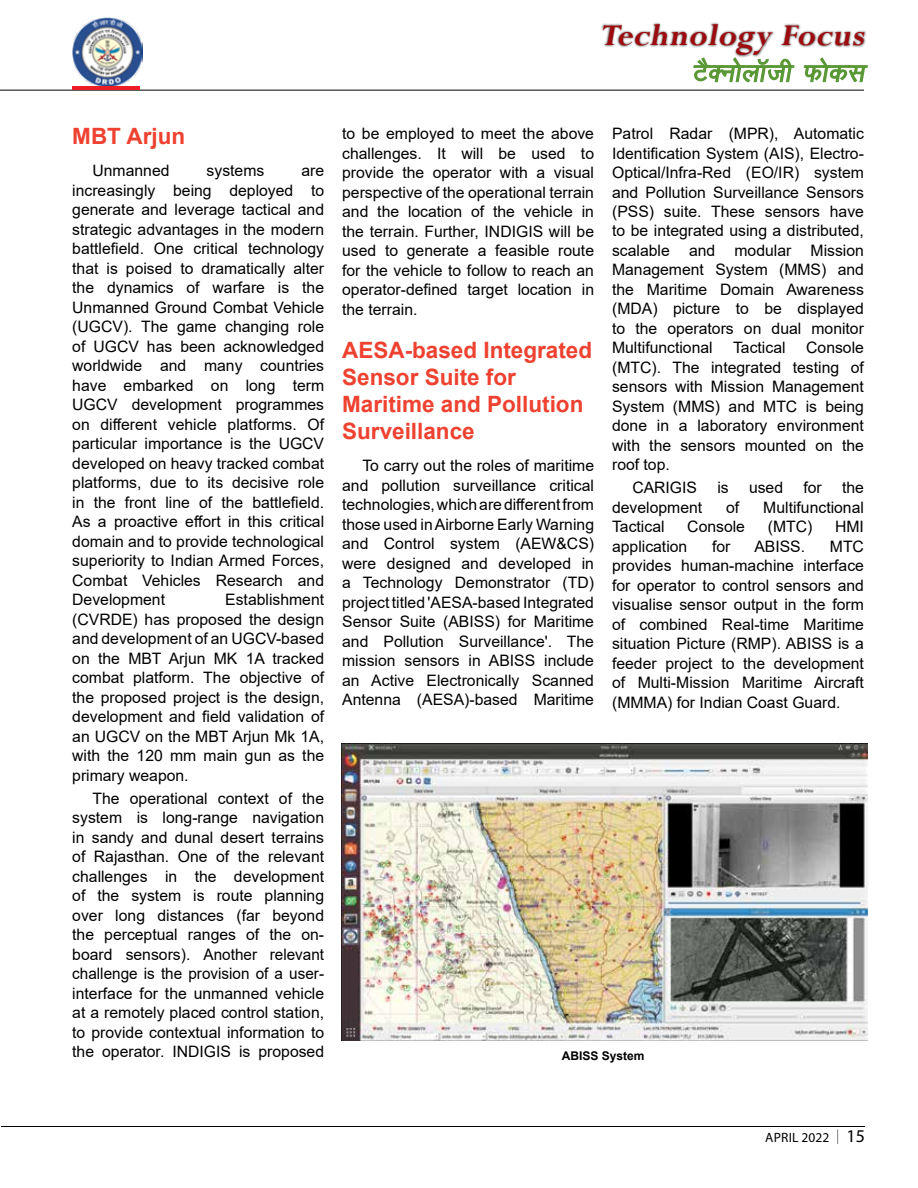
<style>
.page{position:relative;width:918px;height:1188px;background:#fff}
.page>*{position:absolute;margin:0;border:0;box-sizing:border-box;transform-origin:0 0}
.t1{font:italic 700 33.6px "Perpetua";color:#9e0b0f}
.t2{font:700 22.5px/27px "Arial";color:#ef4130}
.t3{font:15.75px/19.5px "Arial";color:#000;text-align:justify}
.t4{font:13.5px "Myriad Pro";letter-spacing:.02em;color:#000}
.t5{font:700 12px "Arial";color:#000}
.s1{font-size:18px}
</style>
<div class="page">
<svg style="left:692px;top:58px;width:103px;height:32px"></svg>
<svg style="left:803px;top:58px;width:65px;height:32px"></svg>
<div style="left:600px;top:22px;width:267px;height:36px;background:#000;opacity:.75"></div>
<hr style="left:0;top:90px;width:864px;height:1px;background:#000">
<img style="left:73px;top:17px;width:69px;height:69px">
<hr style="left:72px;top:86px;width:68px;height:4px;background:#ed1d24">
<hr style="left:1px;top:1126px;width:864px;height:1px;background:#000">
<svg style="left:837px;top:1129px;width:1px;height:15px"></svg>
<img style="left:342px;top:743px;width:525px;height:297px">
<h1 class="t1" style="left:600px;top:14px;width:273px">Technology Focus</h1>
<h2 class="t2" style="left:72px;top:123px;width:114px">MBT Arjun</h2>
<p class="t3" style="left:93px;top:161px;width:79px">Unmanned</p>
<p class="t3" style="left:207px;top:161px;width:59px">systems</p>
<p class="t3" style="left:72px;top:161px;width:253px;text-indent:229px">are increasingly being deployed to generate and leverage tactical and strategic advantages in the modern battlefield. One critical technology that is poised to dramatically alter the dynamics of warfare is the Unmanned Ground Combat Vehicle (UGCV). The game changing role of UGCV has been acknowledged worldwide and many countries have embarked on long term UGCV development programmes on different vehicle platforms. Of particular importance is the UGCV developed on heavy tracked combat platforms, due to its decisive role in the front line of the battlefield.<br>As a proactive effort in this critical domain and to provide technological superiority to Indian Armed Forces, Combat Vehicles Research and Development</p>
<p class="t3" style="left:72px;top:590px;width:253px;text-indent:153px">Establishment (CVRDE) has proposed the design and development of an UGCV-based on the MBT Arjun MK 1A tracked combat platform. The objective of the proposed project is the design, development and field validation of an UGCV on the MBT Arjun Mk 1A, with the 120 mm main gun as the primary weapon.</p>
<p class="t3" style="left:72px;top:788px;width:253px;text-indent:20px">The operational context of the system is long-range navigation in sandy and dunal desert terrains of Rajasthan. One of the relevant challenges in the development of the system is route planning over long distances (far beyond the perceptual ranges of the on&shy;board sensors). Another relevant challenge is the provision of a user&shy;interface for the unmanned vehicle at a remotely placed control station, to provide contextual information to the operator. INDIGIS is proposed</p>
<p class="t3" style="left:342px;top:124px;width:253px">to be employed to meet the above challenges. It will be used to provide the operator with a visual perspective of the operational terrain and the location of the vehicle in the terrain. Further, INDIGIS will be used to generate a feasible route for the vehicle to follow to reach an operator-defined target location in the terrain.</p>
<h2 class="t2" style="left:342px;top:337px;width:252px">AESA-based Integrated<br>Sensor Suite for<br>Maritime and Pollution<br>Surveillance</h2>
<p class="t3" style="left:342px;top:456px;width:253px;text-indent:20px">To carry out the roles of maritime and pollution surveillance critical technologies, which are different from those used in Airborne Early Warning and Control system (AEW&amp;CS) were designed and developed in a Technology Demonstrator (TD) project titled 'AESA-based Integrated Sensor Suite (ABISS) for Maritime and Pollution Surveillance'. The mission sensors in ABISS include an Active Electronically Scanned Antenna (AESA)-based Maritime</p>
<p class="t3" style="left:612px;top:124px;width:253px">Patrol Radar (MPR), Automatic Identification System (AIS), Electro-Optical/Infra-Red (EO/IR) system and Pollution Surveillance Sensors (PSS) suite. These sensors have to be integrated using a distributed, scalable and modular Mission Management System (MMS) and the Maritime Domain Awareness (MDA) picture to be displayed to the operators on dual monitor Multifunctional</p>
<p class="t3" style="left:612px;top:338px;width:253px;text-indent:194px">Console (MTC). The integrated testing of sensors with Mission Management System (MMS) and MTC is being done in a laboratory environment with the sensors mounted on the roof top.</p>
<p class="t3" style="left:632px;top:478px;width:66px">CARIGIS</p>
<p class="t3" style="left:717px;top:478px;width:13px">is</p>
<p class="t3" style="left:749px;top:478px;width:36px">used</p>
<p class="t3" style="left:803px;top:478px;width:20px">for</p>
<p class="t3" style="left:842px;top:478px;width:23px">the</p>
<p class="t3" style="left:612px;top:498px;width:92px">development</p>
<p class="t3" style="left:726px;top:498px;width:15px">of</p>
<p class="t3" style="left:763px;top:498px;width:102px">Multifunctional</p>
<p class="t3" style="left:612px;top:517px;width:54px">Tactical</p>
<p class="t3" style="left:687px;top:517px;width:59px">Console</p>
<p class="t3" style="left:768px;top:517px;width:46px">(MTC)</p>
<p class="t3" style="left:835px;top:517px;width:30px">HMI</p>
<p class="t3" style="left:612px;top:537px;width:77px">application</p>
<p class="t3" style="left:712px;top:537px;width:20px">for</p>
<p class="t3" style="left:754px;top:537px;width:52px">ABISS.</p>
<p class="t3" style="left:733px;top:338px;width:54px">Tactical</p>
<p class="t3" style="left:612px;top:537px;width:253px;text-indent:218px">MTC provides human-machine interface for operator to control sensors and visualise sensor output in the form of combined Real-time Maritime situation Picture (RMP). ABISS is a feeder project to the development of Multi-Mission Maritime Aircraft (MMMA) for Indian Coast Guard.</p>
<p class="t5" style="left:562px;top:1047px;width:84px">ABISS System</p>
<p class="t4" style="left:765px;top:1129px;width:101px">APRIL 2022 <span class="s1">15</span></p>
</div>
